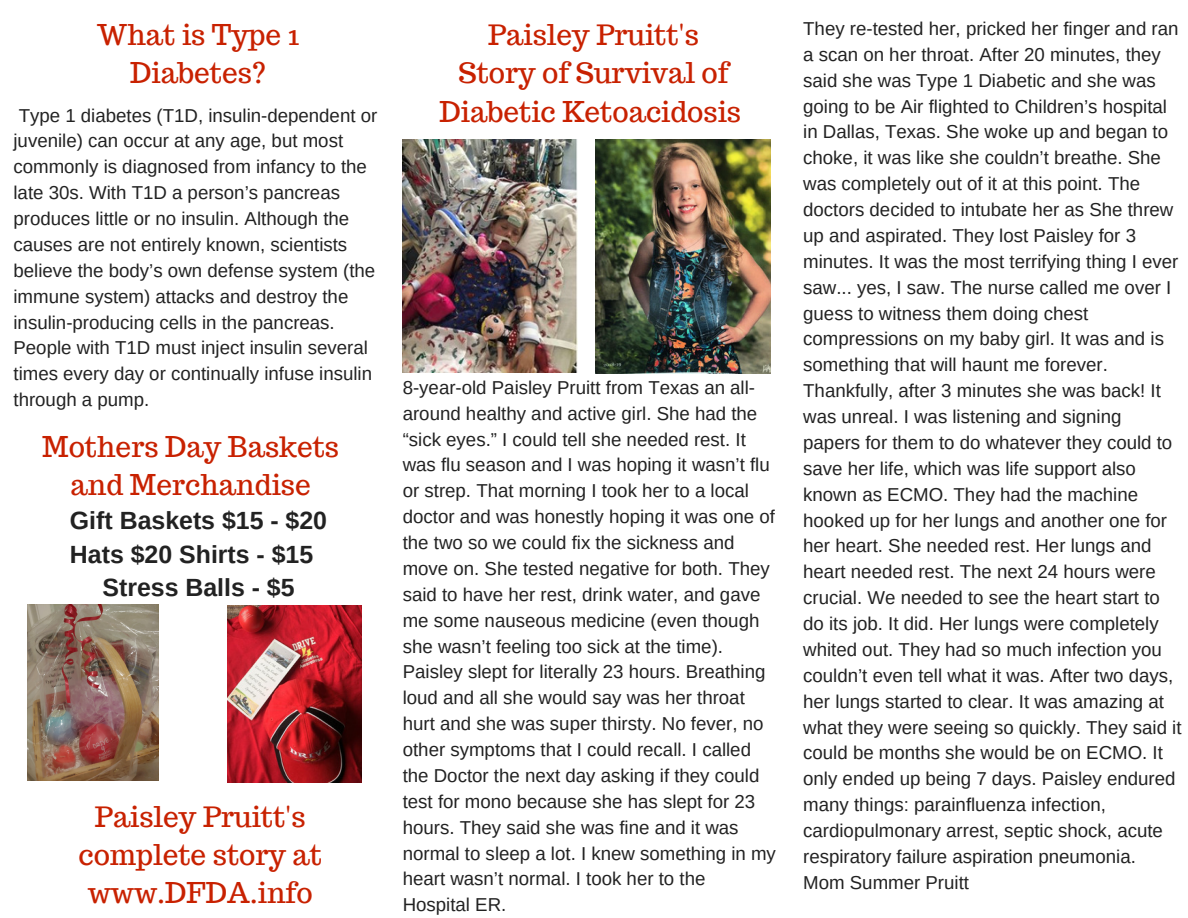
<style>
.page{position:relative;width:1188px;height:918px;background:#fff}
.page>*{position:absolute;margin:0;border:0;box-sizing:border-box;transform-origin:0 0}
.t1{font:28.05px/38.2px "Trocchi";color:#c82100;text-align:center}
.t2{font:700 24.9px/33.8px "Arimo";color:#222;text-align:center}
.t3{font:18.75px/25.8px "Arimo";color:#222}
</style>
<div class="page">
<img style="left:403px;top:140px;width:174px;height:232px">
<img style="left:595px;top:140px;width:176px;height:234px">
<img style="left:27px;top:604px;width:132px;height:177px">
<img style="left:227px;top:605px;width:134px;height:178px">
<h1 class="t1" style="left:97px;top:16px;width:204px">What is Type 1<br>Diabetes?</h1>
<p class="t3" style="left:14px;top:102px;width:365px">Type 1 diabetes (T1D, insulin-dependent or juvenile) can occur at any age, but most commonly is diagnosed from infancy to the late 30s. With T1D a person’s pancreas produces little or no insulin. Although the causes are not entirely known, scientists believe the body’s own defense system (the immune system) attacks and destroy the insulin-producing cells in the pancreas.<br>People with T1D must inject insulin several times every day or continually infuse insulin through a pump.</p>
<h1 class="t1" style="left:42px;top:427px;width:298px">Mothers Day Baskets and Merchandise</h1>
<h2 class="t2" style="left:70px;top:503px;width:259px">Gift Baskets $15 - $20<br>Hats $20 Shirts - $15<br>Stress Balls - $5</h2>
<h1 class="t1" style="left:78px;top:797px;width:245px">Paisley Pruitt's complete story at www.DFDA.info</h1>
<h1 class="t1" style="left:440px;top:16px;width:303px">Paisley Pruitt's<br>Story of Survival of<br>Diabetic Ketoacidosis</h1>
<p class="t3" style="left:403px;top:374px;width:375px">8-year-old Paisley Pruitt from Texas an all&shy;around healthy and active girl. She had the “sick eyes.” I could tell she needed rest. It was flu season and I was hoping it wasn’t flu or strep. That morning I took her to a local doctor and was honestly hoping it was one of the two so we could fix the sickness and move on. She tested negative for both. They said to have her rest, drink water, and gave me some nauseous medicine (even though she wasn’t feeling too sick at the time).<br>Paisley slept for literally 23 hours. Breathing loud and all she would say was her throat hurt and she was super thirsty. No fever, no other symptoms that I could recall. I called the Doctor the next day asking if they could test for mono because she has slept for 23 hours. They said she was fine and it was normal to sleep a lot. I knew something in my heart wasn’t normal. I took her to the Hospital ER.</p>
<p class="t3" style="left:803px;top:15px;width:380px">They re-tested her, pricked her finger and ran a scan on her throat. After 20 minutes, they said she was Type 1 Diabetic and she was going to be Air flighted to Children’s hospital in Dallas, Texas. She woke up and began to choke, it was like she couldn’t breathe. She was completely out of it at this point. The doctors decided to intubate her as She threw up and aspirated. They lost Paisley for 3 minutes. It was the most terrifying thing I ever saw... yes, I saw. The nurse called me over I guess to witness them doing chest compressions on my baby girl. It was and is something that will haunt me forever.<br>Thankfully, after 3 minutes she was back! It was unreal. I was listening and signing papers for them to do whatever they could to save her life, which was life support also known as ECMO. They had the machine hooked up for her lungs and another one for her heart. She needed rest. Her lungs and heart needed rest. The next 24 hours were crucial. We needed to see the heart start to do its job. It did. Her lungs were completely whited out. They had so much infection you couldn’t even tell what it was. After two days, her lungs started to clear. It was amazing at what they were seeing so quickly. They said it could be months she would be on ECMO. It only ended up being 7 days. Paisley endured many things: parainfluenza infection, cardiopulmonary arrest, septic shock, acute respiratory failure aspiration pneumonia.<br>Mom Summer Pruitt</p>
</div>
